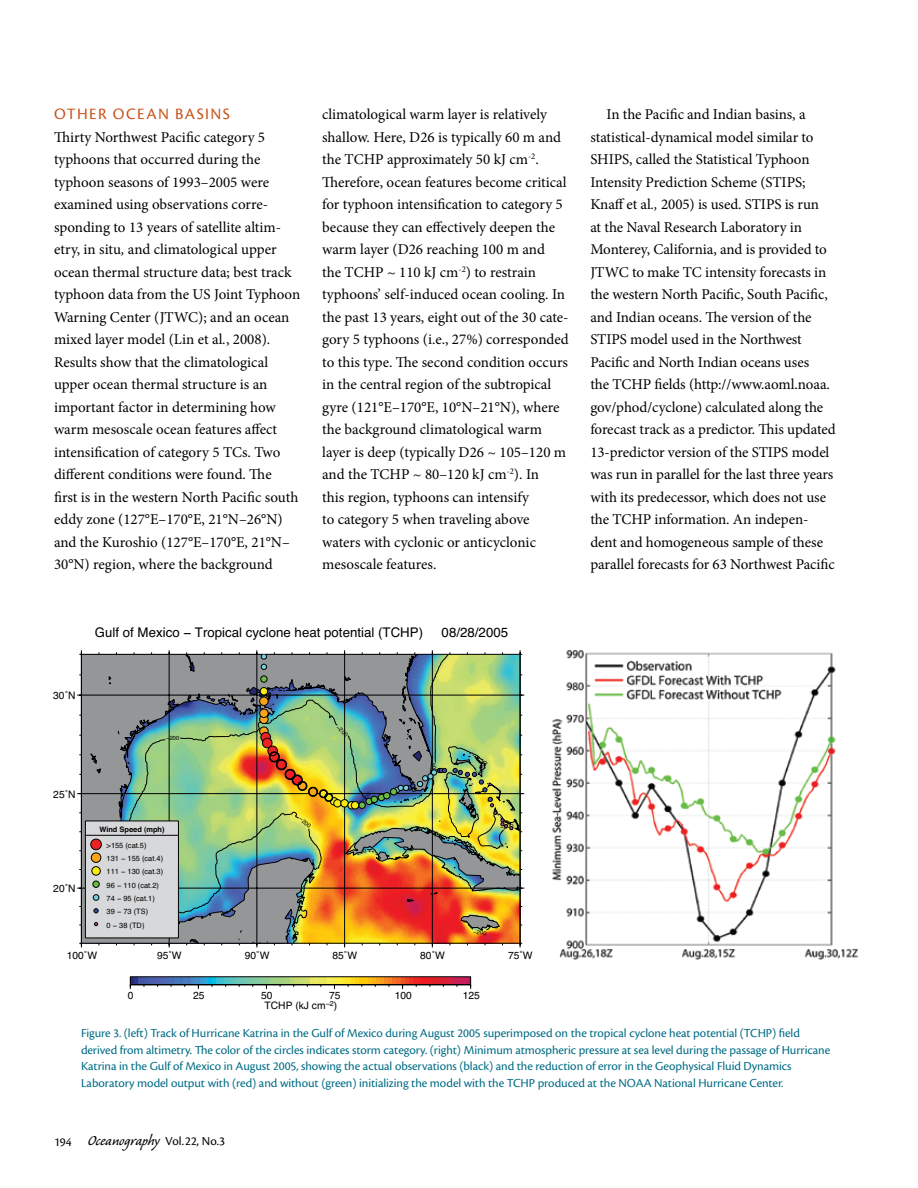
<style>
.page{position:relative;width:918px;height:1188px;background:#fff}
.page>*{position:absolute;margin:0;border:0;box-sizing:border-box;transform-origin:0 0}
.t1{font:16.5px "Cronos Pro";letter-spacing:.085em;color:#c8541a}
.t2{font:15px/22.5px "Minion Pro";letter-spacing:-.005em;color:#000}
.t3{font:13.35px "Helvetica";color:#000}
.t4{font:12.75px/16.5px "Cronos Pro";letter-spacing:-.005em;color:#006c85}
.t5{font:12.75px "Cronos Pro";color:#000}
.t6{font:10.35px "Helvetica";color:#000}
.t7{font:7.5px/13.4px "Helvetica";color:#000}
.t8{font:700 7.5px "Helvetica";color:#000}
.t9{font:5.85px "Helvetica";color:#000}
.s1{font-style:italic}
.s2{font-weight:500}
.s3{font-family:"Caliban";font-size:18px}
</style>
<div class="page">
<svg style="left:77px;top:650px;width:447px;height:339px;background:#aa8"></svg>
<img style="left:552px;top:650px;width:307px;height:310px">
<p class="t1" style="left:54px;top:105px;width:94px">Other Ocean</p>
<p class="t1" style="left:175px;top:105px;width:46px">Basins</p>
<p class="t2" style="left:54px;top:126px;width:248px">Thirty Northwest Pacific category 5 typhoons that occurred during the typhoon seasons of 1993–2005 were examined using observations corre&shy;sponding to 13 years of satellite altim&shy;etry, in situ<span class="s1">,</span> and climatological upper ocean thermal structure data; best track typhoon data from the US Joint Typhoon Warning Center (JTWC); and an ocean mixed layer model (Lin et al<span class="s1">.</span>, 2008).<br>Results show that the climatological upper ocean thermal structure is an important factor in determining how warm mesoscale ocean features affect intensification of category 5 TCs. Two different conditions were found. The<br>first is in the western North Pacific south eddy zone (127<span class="s2">°</span>E–170<span class="s2">°</span>E, 21<span class="s2">°</span>N–26<span class="s2">°</span>N) and the Kuroshio (127<span class="s2">°</span>E–170<span class="s2">°</span>E, 21<span class="s2">°</span>N– 30<span class="s2">°</span>N) region, where the background</p>
<p class="t2" style="left:322px;top:103px;width:248px">climatological warm layer is relatively shallow. Here, D26 is typically 60 m and the TCHP approximately 50 kJ cm<sup>-2</sup>.<br>Therefore, ocean features become critical for typhoon intensification to category 5 because they can effectively deepen the warm layer (D26 reaching 100 m and<br>the TCHP ~ 110 kJ cm<sup>-2</sup>) to restrain typhoons’ self-induced ocean cooling. In the past 13 years, eight out of the 30 cate&shy;gory 5 typhoons (i.e., 27%) corresponded to this type. The second condition occurs in the central region of the subtropical gyre (121<span class="s2">°</span>E–170<span class="s2">°</span>E, 10<span class="s2">°</span>N–21<span class="s2">°</span>N), where the background climatological warm layer is deep (typically D26 ~ 105–120 m and the TCHP ~ 80–120 kJ cm<sup>-2</sup>). In<br>this region, typhoons can intensify<br>to category 5 when traveling above waters with cyclonic or anticyclonic mesoscale features.</p>
<p class="t2" style="left:590px;top:103px;width:247px;text-indent:16px">In the Pacific and Indian basins, a statistical-dynamical model similar to SHIPS, called the Statistical Typhoon Intensity Prediction Scheme (STIPS; Knaff et al<span class="s1">.,</span> 2005) is used. STIPS is run<br>at the Naval Research Laboratory in Monterey, California, and is provided to JTWC to make TC intensity forecasts in the western North Pacific, South Pacific, and Indian oceans. The version of the STIPS model used in the Northwest Pacific and North Indian oceans uses<br>the TCHP fields (http://www.aoml.noaa. gov/phod/cyclone) calculated along the forecast track as a predictor. This updated 13-predictor version of the STIPS model was run in parallel for the last three years with its predecessor, which does not use the TCHP information. An indepen&shy;dent and homogeneous sample of these parallel forecasts for 63 Northwest Pacific</p>
<p class="t6" style="left:53px;top:688px;width:24px">30˚N</p>
<p class="t6" style="left:53px;top:786px;width:24px">25˚N</p>
<p class="t6" style="left:53px;top:881px;width:24px">20˚N</p>
<p class="t3" style="left:95px;top:622px;width:330px">Gulf of Mexico − Tropical cyclone heat potential (TCHP)</p>
<p class="t3" style="left:442px;top:622px;width:68px">08/28/2005</p>
<p class="t9" style="left:166px;top:734px;width:15px;rotate:-2deg">−200</p>
<p class="t8" style="left:99px;top:823px;width:67px">Wind Speed (mph)</p>
<p class="t7" style="left:107px;top:839px;width:58px">&gt;155 (cat.5)<br>131 − 155 (cat.4)<br>111 − 130 (cat.3)<br>96 − 110 (cat.2)<br>74 − 95 (cat.1)<br>39 − 73 (TS)<br>0 − 38 (TD)</p>
<p class="t9" style="left:340px;top:723px;width:15px;rotate:40deg">−200</p>
<p class="t9" style="left:303px;top:814px;width:15px;rotate:40deg">−200</p>
<p class="t9" style="left:352px;top:849px;width:15px;rotate:-17deg">−200</p>
<p class="t9" style="left:435px;top:758px;width:15px;rotate:64deg">−200</p>
<p class="t9" style="left:475px;top:769px;width:15px;rotate:-55deg">−200</p>
<p class="t9" style="left:470px;top:790px;width:15px;rotate:65deg">−200</p>
<p class="t9" style="left:500px;top:822px;width:15px;rotate:-4deg">−200</p>
<p class="t9" style="left:505px;top:862px;width:15px;rotate:31deg">−200</p>
<p class="t9" style="left:474px;top:927px;width:15px;rotate:8deg">−200</p>
<p class="t6" style="left:67px;top:947px;width:32px">100˚W</p>
<p class="t6" style="left:157px;top:947px;width:26px">95˚W</p>
<p class="t6" style="left:245px;top:947px;width:26px">90˚W</p>
<p class="t6" style="left:333px;top:947px;width:26px">85˚W</p>
<p class="t6" style="left:420px;top:947px;width:26px">80˚W</p>
<p class="t6" style="left:508px;top:947px;width:26px">75˚W</p>
<p class="t6" style="left:128px;top:987px;width:7px">0</p>
<p class="t6" style="left:193px;top:987px;width:13px">25</p>
<p class="t6" style="left:261px;top:987px;width:13px">50</p>
<p class="t6" style="left:329px;top:987px;width:13px">75</p>
<p class="t6" style="left:395px;top:987px;width:19px">100</p>
<p class="t6" style="left:463px;top:987px;width:19px">125</p>
<p class="t6" style="left:265px;top:997px;width:74px">TCHP (kJ cm<sup>−2</sup>)</p>
<p class="t4" style="left:81px;top:1025px;width:751px;text-indent:691px">) field derived from altimetry. The color of the circles indicates storm category. (right) Minimum atmospheric pressure at sea level during the passage of Hurricane Katrina in the Gulf of Mexico in August 2005, showing the actual observations (black) and the reduction of error in the Geophysical Fluid Dynamics Laboratory model output with (red) and without (green) initializing the model with the TCHP</p>
<p class="t4" style="left:81px;top:1025px;width:671px">Figure 3. (left) Track of Hurricane Katrina in the Gulf of Mexico during August 2005 superimposed on the tropical cyclone heat potential (TCHP</p>
<p class="t4" style="left:538px;top:1075px;width:247px">produced at the NOAA National Hurricane Center.</p>
<p class="t5" style="left:54px;top:1134px;width:172px">194 <span class="s3">Oceanography</span> Vol.22, No.3</p>
</div>
